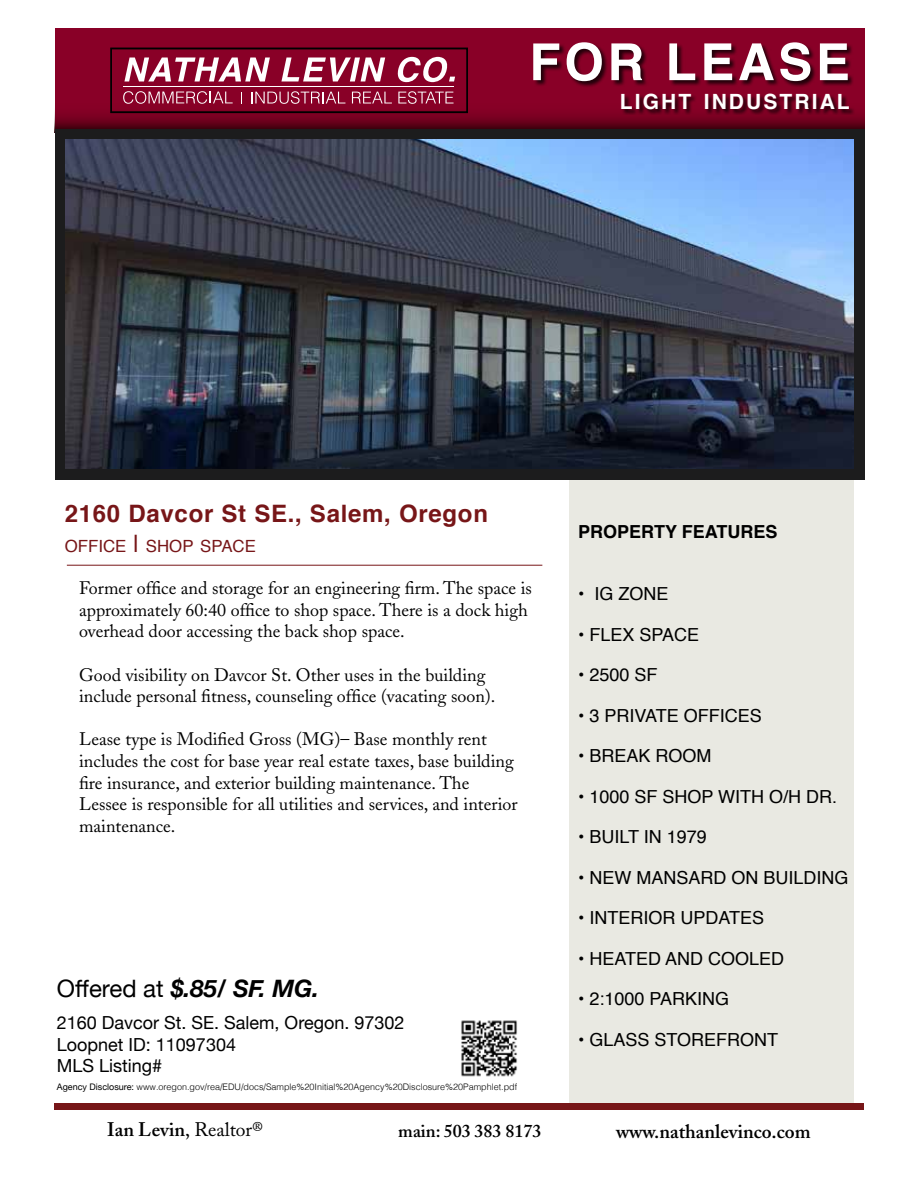
<style>
.page{position:relative;width:918px;height:1188px;background:#fff}
.page>*{position:absolute;margin:0;border:0;box-sizing:border-box;transform-origin:0 0}
.t1{font:700 51px "Helvetica";letter-spacing:.07em;color:#fff}
.t2{font:700 24px "Helvetica";letter-spacing:.03em;color:#771618}
.t3{font:italic 700 24px "Helvetica Neue";color:#000}
.t4{font:700 21px "Helvetica";letter-spacing:.1em;color:#fff}
.t5{font:600 19.5px "Adobe Caslon";color:#000}
.t6{font:19.5px "Adobe Caslon";color:#000}
.t7{font:18px/21.6px "Adobe Caslon";color:#000}
.t8{font:18px "Helvetica";color:#000}
.t9{font:18px/21.6px "Helvetica Neue";color:#000}
.t10{font:700 18px "Helvetica";color:#000}
.t11{font:600 18px "Adobe Caslon";color:#000}
.t12{font:16.8px "Helvetica";color:#771618}
.t13{font:300 9px "Helvetica";color:#000}
.s1{font-size:24px}
.s2{font-weight:400;font-style:normal}
.s3{font-family:"Helvetica Neue";font-weight:400}
.s4{font-weight:600}
</style>
<div class="page">
<div style="left:569px;top:477px;width:284px;height:627px;background:#e9e9e2"></div>
<div style="left:55px;top:28px;width:810px;height:108px;background:#890027"></div>
<svg style="left:55px;top:113px;width:810px;height:16px"></svg>
<div style="left:533px;top:42px;width:323px;height:73px;background:#000;opacity:.75"></div>
<div style="left:55px;top:129px;width:810px;height:350px;background:#1c1c1d"></div>
<img style="left:66px;top:140px;width:788px;height:329px">
<svg style="left:110px;top:47px;width:358px;height:66px"></svg>
<hr style="left:67px;top:565px;width:475px;height:1px;background:#771618">
<img style="left:461px;top:1020px;width:56px;height:57px">
<div style="left:54px;top:1103px;width:810px;height:7px;background:#771618"></div>
<h1 class="t1" style="left:529px;top:21px;width:322px">FOR LEASE</h1>
<p class="t4" style="left:620px;top:84px;width:231px">LIGHT INDUSTRIAL</p>
<h2 class="t2" style="left:65px;top:495px;width:425px">2160 Davcor St SE., Salem, Oregon</h2>
<p class="t12" style="left:65px;top:534px;width:193px">OFFICE <span class="s1">|</span> SHOP SPACE</p>
<p class="t7" style="left:79px;top:578px;width:454px">Former office and storage for an engineering firm. The space is approximately 60:40 office to shop space. There is a dock high overhead door accessing the back shop space.</p>
<p class="t7" style="left:79px;top:664px;width:418px">Good visibility on Davcor St. Other uses in the building include personal fitness, counseling office (vacating soon).</p>
<p class="t7" style="left:79px;top:729px;width:440px">Lease type is Modified Gross (MG)– Base monthly rent includes the cost for base year real estate taxes, base building fire insurance, and exterior building maintenance. The Lessee is responsible for all utilities and services, and interior maintenance.</p>
<h2 class="t3" style="left:57px;top:969px;width:264px"><span class="s2">Offered at</span> $.85/ SF. MG.</h2>
<p class="t9" style="left:57px;top:1013px;width:349px">2160 Davcor St. SE. Salem, Oregon. 97302<br>Loopnet ID: 11097304<br>MLS Listing#</p>
<p class="t13" style="left:57px;top:1079px;width:462px"><span class="s3">Agency Disclosure:</span> www.oregon.gov/rea/EDU/docs/Sample%20Initial%20Agency%20Disclosure%20Pamphlet.pdf</p>
<p class="t10" style="left:578px;top:517px;width:201px">PROPERTY FEATURES</p>
<p class="t8" style="left:578px;top:580px;width:92px">• IG ZONE</p>
<p class="t8" style="left:578px;top:621px;width:123px">• FLEX SPACE</p>
<p class="t8" style="left:578px;top:661px;width:81px">• 2500 SF</p>
<p class="t8" style="left:578px;top:702px;width:185px">• 3 PRIVATE OFFICES</p>
<p class="t8" style="left:578px;top:742px;width:135px">• BREAK ROOM</p>
<p class="t8" style="left:578px;top:783px;width:261px">• 1000 SF SHOP WITH O/H DR.</p>
<p class="t8" style="left:578px;top:823px;width:130px">• BUILT IN 1979</p>
<p class="t8" style="left:578px;top:864px;width:272px">• NEW MANSARD ON BUILDING</p>
<p class="t8" style="left:578px;top:904px;width:187px">• INTERIOR UPDATES</p>
<p class="t8" style="left:578px;top:945px;width:208px">• HEATED AND COOLED</p>
<p class="t8" style="left:578px;top:985px;width:153px">• 2:1000 PARKING</p>
<p class="t8" style="left:578px;top:1026px;width:202px">• GLASS STOREFRONT</p>
<p class="t6" style="left:107px;top:1118px;width:158px"><span class="s4">Ian Levin</span>, Realtor®</p>
<p class="t11" style="left:398px;top:1120px;width:145px">main: 503 383 8173</p>
<p class="t5" style="left:616px;top:1119px;width:196px">www.nathanlevinco.com</p>
</div>
